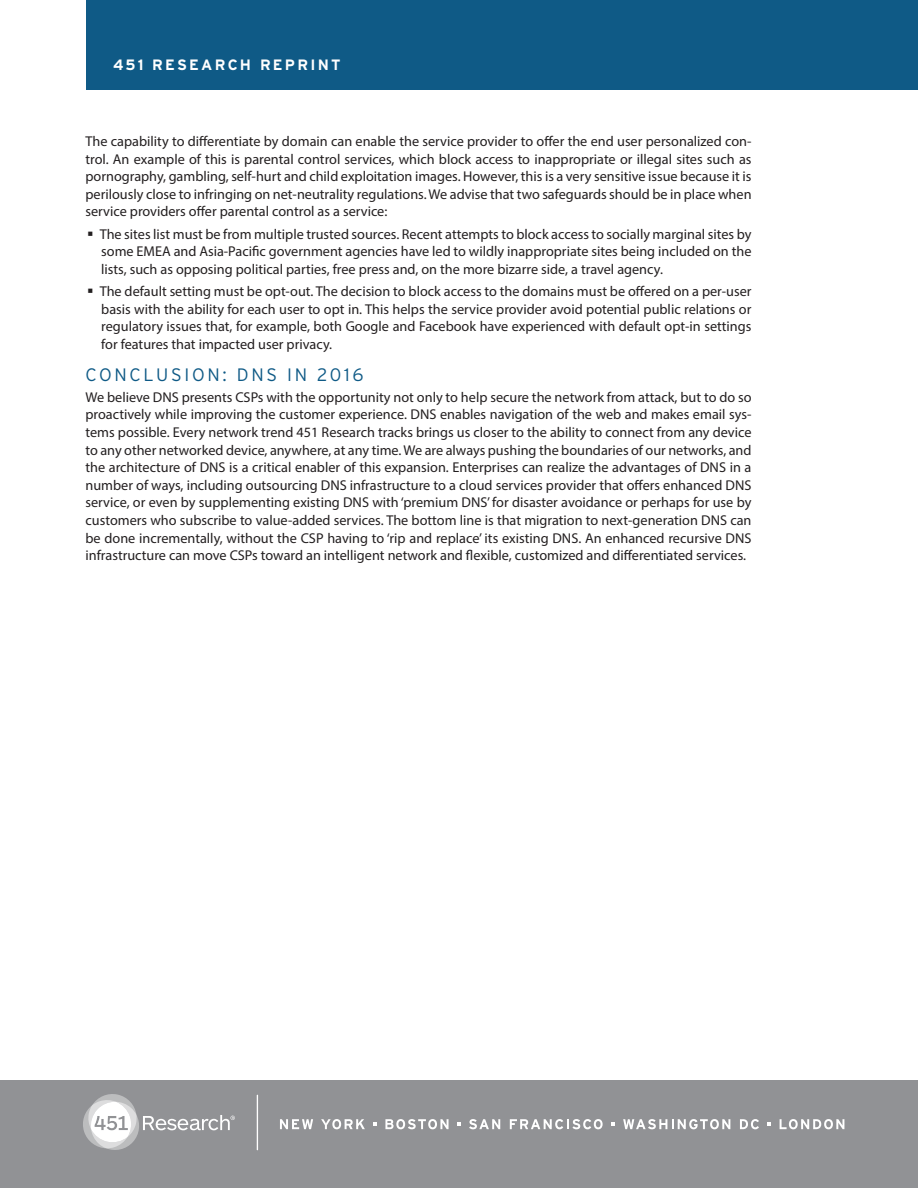
<style>
.page{position:relative;width:918px;height:1188px;background:#fff}
.page>*{position:absolute;margin:0;border:0;box-sizing:border-box;transform-origin:0 0}
.Hed_30_Shorter{font:300 18px "Interstate";letter-spacing:.15em;color:#0f5a86}
.t1{font:700 15px "Interstate";letter-spacing:.15em;color:#fff}
.Myriad_Body{font:14.25px/17.7px "Myriad Pro";color:#231f20;text-align:justify}
</style>
<div class="page">
<div style="left:0;top:1080px;width:918px;height:108px;background:#919295"></div>
<hr style="left:257px;top:1095px;width:1px;height:55px;background:#fff">
<svg style="left:83px;top:1094px;width:152px;height:56px"></svg>
<svg style="left:280px;top:1119px;width:33px;height:10px"></svg>
<svg style="left:321px;top:1119px;width:44px;height:10px"></svg>
<svg style="left:385px;top:1119px;width:64px;height:10px"></svg>
<svg style="left:469px;top:1119px;width:31px;height:10px"></svg>
<svg style="left:510px;top:1119px;width:93px;height:10px"></svg>
<svg style="left:623px;top:1119px;width:107px;height:10px"></svg>
<svg style="left:740px;top:1119px;width:19px;height:10px"></svg>
<svg style="left:780px;top:1119px;width:64px;height:10px"></svg>
<svg style="left:373px;top:1122px;width:4px;height:4px"></svg>
<svg style="left:457px;top:1122px;width:4px;height:4px"></svg>
<svg style="left:611px;top:1122px;width:4px;height:4px"></svg>
<svg style="left:768px;top:1122px;width:3px;height:4px"></svg>
<div style="left:86px;top:0;width:832px;height:90px;background:#0f5a86"></div>
<p class="t1" style="left:113px;top:55px;width:229px">451 RESEARCH REPRINT</p>
<p class="Myriad_Body" style="left:86px;top:132px;width:668px">The capability to differentiate by domain can enable the service provider to offer the end user personalized con&shy;trol. An example of this is parental control services, which block access to inappropriate or illegal sites such as pornography, gambling, self-hurt and child exploitation images. However, this is a very sensitive issue because it is perilously close to infringing on net-neutrality regulations. We advise that two safeguards should be in place when service providers offer parental control as a service:</p>
<p class="Myriad_Body" style="left:100px;top:225px;width:653px">The sites list must be from multiple trusted sources. Recent attempts to block access to socially marginal sites by some EMEA and Asia-Pacific government agencies have led to wildly inappropriate sites being included on the lists, such as opposing political parties, free press and, on the more bizarre side, a travel agency.</p>
<p class="Myriad_Body" style="left:100px;top:282px;width:653px">The default setting must be opt-out. The decision to block access to the domains must be offered on a per-user basis with the ability for each user to opt in. This helps the service provider avoid potential public relations or regulatory issues that, for example, both Google and Facebook have experienced with default opt-in settings for features that impacted user privacy.</p>
<p class="Hed_30_Shorter" style="left:86px;top:364px;width:280px">CONCLUSION: DNS IN 2016</p>
<p class="Myriad_Body" style="left:86px;top:388px;width:668px">We believe DNS presents CSPs with the opportunity not only to help secure the network from attack, but to do so proactively while improving the customer experience. DNS enables navigation of the web and makes email sys&shy;tems possible. Every network trend 451 Research tracks brings us closer to the ability to connect from any device to any other networked device, anywhere, at any time. We are always pushing the boundaries of our networks, and the architecture of DNS is a critical enabler of this expansion. Enterprises can realize the advantages of DNS in a number of ways, including outsourcing DNS infrastructure to a cloud services provider that offers enhanced DNS service, or even by supplementing existing DNS with ‘premium DNS’ for disaster avoidance or perhaps for use by customers who subscribe to value-added services. The bottom line is that migration to next-generation DNS can be done incrementally, without the CSP having to ‘rip and replace’ its existing DNS. An enhanced recursive DNS infrastructure can move CSPs toward an intelligent network and flexible, customized and differentiated services.</p>
</div>
